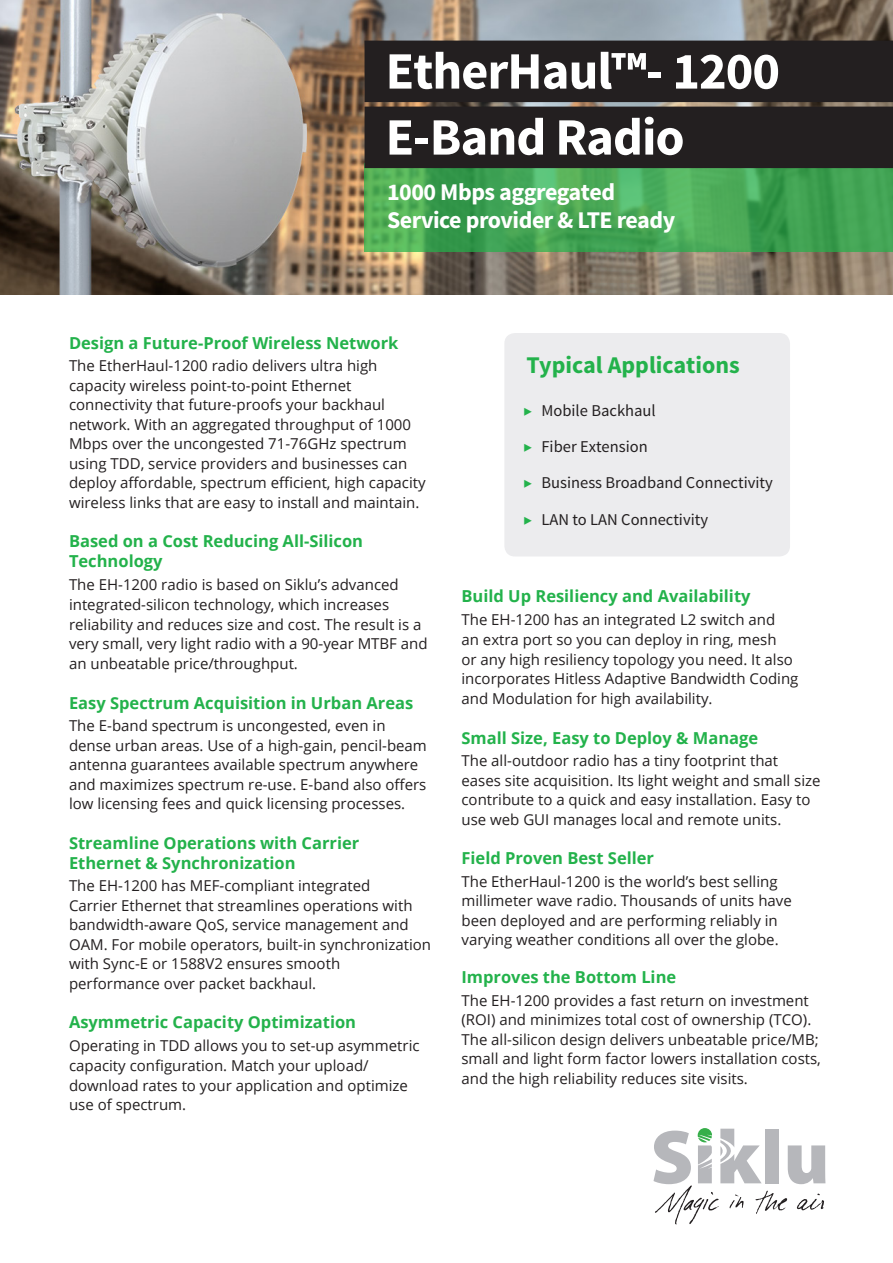
<style>
.page{position:relative;width:893px;height:1263px;background:#fff}
.page>*{position:absolute;margin:0;border:0;box-sizing:border-box;transform-origin:0 0}
.Black_Highlight_Titl{font:700 52.5px "Source Sans Pro";letter-spacing:-.02em;color:#fff}
.t1{font:700 24px/28.8px "Source Sans Pro";letter-spacing:-.02em;color:#fff}
.t2{font:700 24px "Source Sans Pro";color:#23b24b}
.t3{font:700 16.5px/19.8px "Open Sans";color:#23b24b}
.t4{font:16.5px "Source Sans Pro";color:#231f20}
.Standard_Paragraph{font:15px/19.5px "Open Sans";color:#231f20}
.s1{font-size:15px;color:#23b24b}
</style>
<div class="page">
<img style="left:0;top:0;width:893px;height:295px">
<svg style="left:364px;top:168px;width:529px;height:84px;background:#46a756"></svg>
<div style="left:364px;top:41px;width:529px;height:61px;background:#231f20"></div>
<div style="left:364px;top:107px;width:529px;height:61px;background:#231f20"></div>
<div style="left:504px;top:333px;width:286px;height:223px;background:#ececee;border-radius:10px"></div>
<svg style="left:653px;top:1128px;width:172px;height:96px"></svg>
<p class="Black_Highlight_Titl" style="left:386px;top:37px;width:396px">EtherHaul™- 1200</p>
<p class="Black_Highlight_Titl" style="left:386px;top:103px;width:301px">E-Band Radio</p>
<p class="t1" style="left:387px;top:178px;width:290px">1000 Mbps aggregated<br>Service provider &amp; LTE ready</p>
<p class="t3" style="left:69px;top:332px;width:331px">Design a Future-Proof Wireless Network</p>
<p class="Standard_Paragraph" style="left:69px;top:356px;width:358px">The EtherHaul-1200 radio delivers ultra high capacity wireless point-to-point Ethernet connectivity that future-proofs your backhaul network. With an aggregated throughput of 1000<br>Mbps over the uncongested 71-76GHz spectrum using TDD, service providers and businesses can deploy affordable, spectrum efficient, high capacity wireless links that are easy to install and maintain.</p>
<p class="t3" style="left:69px;top:531px;width:296px">Based on a Cost Reducing All-Silicon<br>Technology</p>
<p class="Standard_Paragraph" style="left:69px;top:574px;width:360px">The EH-1200 radio is based on Siklu’s advanced integrated-silicon technology, which increases reliability and reduces size and cost. The result is a very small, very light radio with a 90-year MTBF and an unbeatable price/throughput.</p>
<p class="t3" style="left:69px;top:692px;width:346px">Easy Spectrum Acquisition in Urban Areas</p>
<p class="Standard_Paragraph" style="left:69px;top:716px;width:359px">The E-band spectrum is uncongested, even in dense urban areas. Use of a high-gain, pencil-beam antenna guarantees available spectrum anywhere and maximizes spectrum re-use. E-band also offers low licensing fees and quick licensing processes.</p>
<p class="t3" style="left:69px;top:832px;width:292px">Streamline Operations with Carrier<br>Ethernet &amp; Synchronization</p>
<p class="Standard_Paragraph" style="left:69px;top:875px;width:364px">The EH-1200 has MEF-compliant integrated<br>Carrier Ethernet that streamlines operations with bandwidth-aware QoS, service management and OAM. For mobile operators, built-in synchronization with Sync-E or 1588V2 ensures smooth performance over packet backhaul.</p>
<p class="t3" style="left:69px;top:1012px;width:289px">Asymmetric Capacity Optimization</p>
<p class="Standard_Paragraph" style="left:69px;top:1035px;width:352px">Operating in TDD allows you to set-up asymmetric capacity configuration. Match your upload/ download rates to your application and optimize use of spectrum.</p>
<p class="t2" style="left:526px;top:350px;width:215px">Typical Applications</p>
<p class="t4" style="left:523px;top:400px;width:134px"><span class="s1">▶</span> Mobile Backhaul</p>
<p class="t4" style="left:523px;top:436px;width:126px"><span class="s1">▶</span> Fiber Extension</p>
<p class="t4" style="left:523px;top:473px;width:251px"><span class="s1">▶</span> Business Broadband Connectivity</p>
<p class="t4" style="left:523px;top:509px;width:186px"><span class="s1">▶</span> LAN to LAN Connectivity</p>
<p class="t3" style="left:461px;top:586px;width:291px">Build Up Resiliency and Availability</p>
<p class="Standard_Paragraph" style="left:461px;top:609px;width:339px">The EH-1200 has an integrated L2 switch and<br>an extra port so you can deploy in ring, mesh<br>or any high resiliency topology you need. It also incorporates Hitless Adaptive Bandwidth Coding and Modulation for high availability.</p>
<p class="t3" style="left:461px;top:727px;width:298px">Small Size, Easy to Deploy &amp; Manage</p>
<p class="Standard_Paragraph" style="left:461px;top:751px;width:361px">The all-outdoor radio has a tiny footprint that eases site acquisition. Its light weight and small size contribute to a quick and easy installation. Easy to use web GUI manages local and remote units.</p>
<p class="t3" style="left:461px;top:848px;width:194px">Field Proven Best Seller</p>
<p class="Standard_Paragraph" style="left:461px;top:871px;width:332px">The EtherHaul-1200 is the world’s best selling millimeter wave radio. Thousands of units have been deployed and are performing reliably in varying weather conditions all over the globe.</p>
<p class="t3" style="left:461px;top:967px;width:216px">Improves the Bottom Line</p>
<p class="Standard_Paragraph" style="left:461px;top:990px;width:361px">The EH-1200 provides a fast return on investment (ROI) and minimizes total cost of ownership (TCO).<br>The all-silicon design delivers unbeatable price/MB; small and light form factor lowers installation costs, and the high reliability reduces site visits.</p>
</div>
